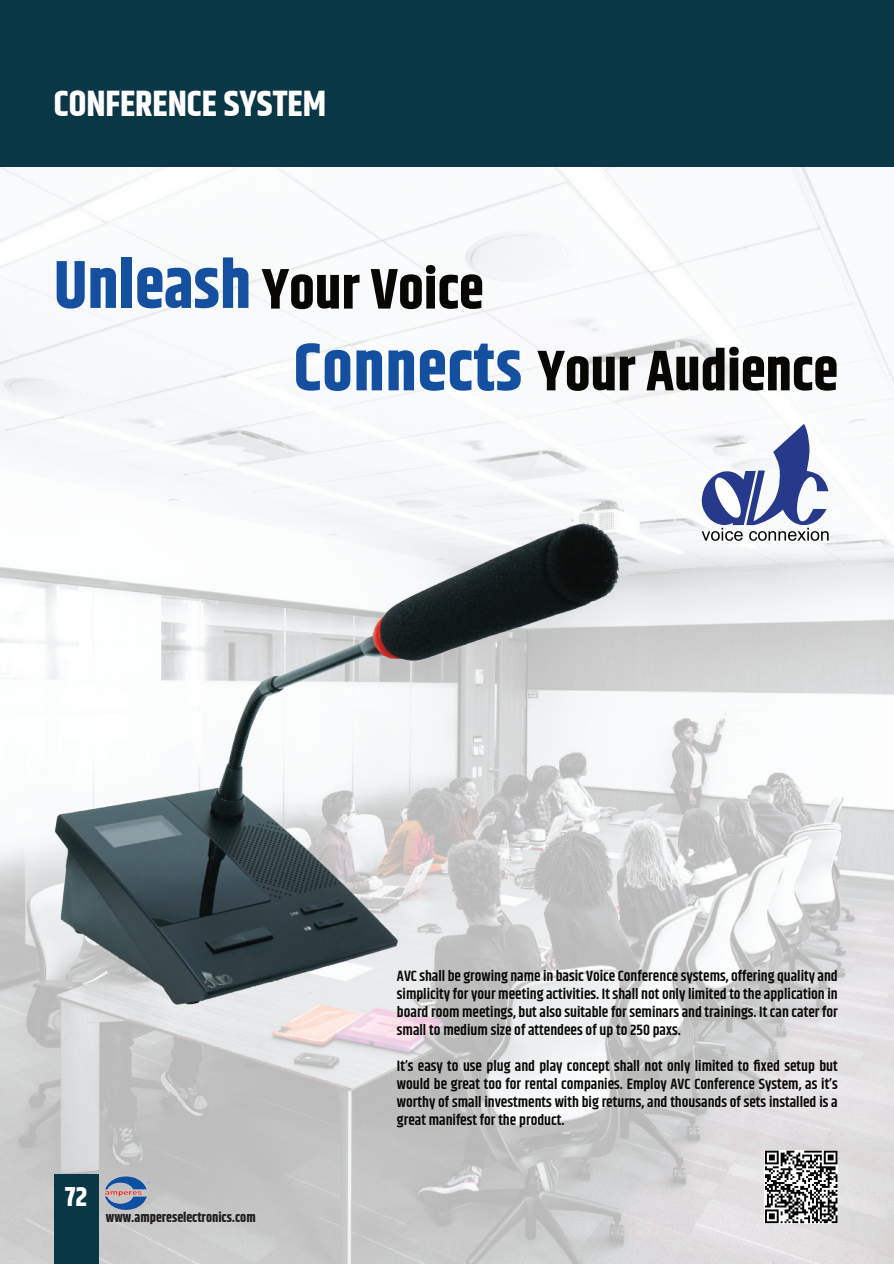
<style>
.page{position:relative;width:894px;height:1264px;background:#fff}
.page>*{position:absolute;margin:0;border:0;box-sizing:border-box;transform-origin:0 0}
.t1{font:700 57px/81.8px "Khand";color:#080704}
.t2{font:700 36px "Khand";color:#fff}
.t3{font:700 27px "Khand";color:#fff}
.t4{font:600 15px/18px "Khand";color:#080704;text-align:justify}
.t5{font:700 13.5px "Khand";color:#231f20}
.s1{font-size:67.5px;color:#144fa0}
</style>
<div class="page">
<img style="left:0;top:166px;width:893px;height:1097px">
<div style="left:0;top:0;width:893px;height:166px;background:#093746"></div>
<div style="left:54px;top:1174px;width:44px;height:89px;background:#093746"></div>
<img style="left:54px;top:501px;width:586px;height:509px">
<svg style="left:697px;top:424px;width:131px;height:117px"></svg>
<img style="left:103px;top:1175px;width:49px;height:35px">
<img style="left:764px;top:1150px;width:73px;height:73px">
<h2 class="t2" style="left:54px;top:78px;width:273px">CONFERENCE SYSTEM</h2>
<h1 class="t1" style="left:294px;top:251px;width:545px;text-indent:-240px"><span class="s1">Unleash</span> Your Voice<br><span class="s1">Connects</span> Your Audience</h1>
<h3 class="t3" style="left:65px;top:1177px;width:24px">72</h3>
<p class="t5" style="left:106px;top:1208px;width:151px">www.ampereselectronics.com</p>
<p class="t4" style="left:397px;top:968px;width:442px">AVC shall be growing name in basic Voice Conference systems, offering quality and simplicity for your meeting activities. It shall not only limited to the application in board room meetings, but also suitable for seminars and trainings. It can cater for small to medium size of attendees of up to 250 paxs.</p>
<p class="t4" style="left:397px;top:1057px;width:442px">It’s easy to use plug and play concept shall not only limited to fixed setup but would be great too for rental companies. Employ AVC Conference System, as it’s worthy of small investments with big returns, and thousands of sets installed is a great manifest for the product.</p>
</div>
